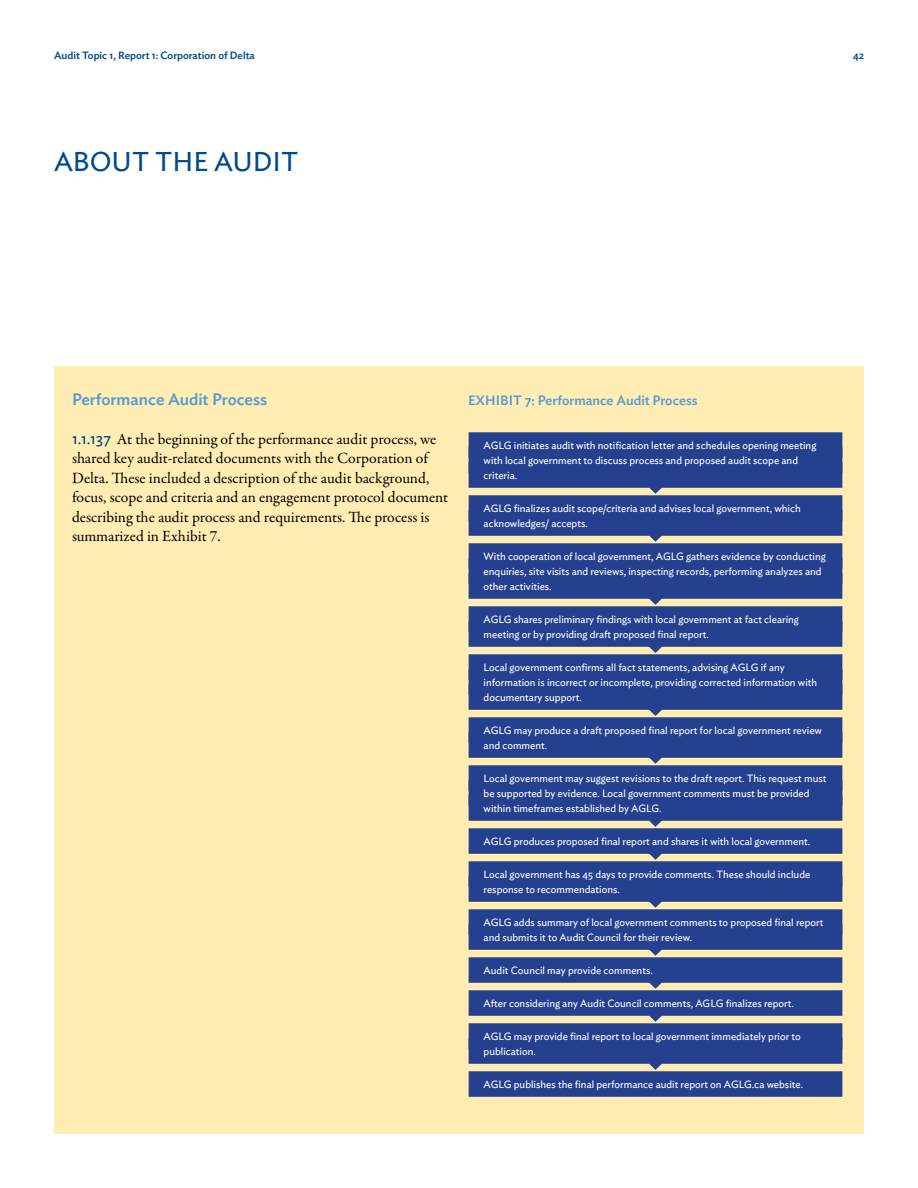
<style>
.page{position:relative;width:918px;height:1188px;background:#fff}
.page>*{position:absolute;margin:0;border:0;box-sizing:border-box;transform-origin:0 0}
.t1{font:27px "Ideal Sans";color:#004b8d}
.t2{font:500 16.5px "Ideal Sans";color:#549bd4}
.t3{font:15.75px/19.5px "Garamond Premr Pro";color:#000}
.t4{font:500 13.5px "Ideal Sans";color:#549bd4}
.t5{font:10.5px/15px "Ideal Sans";color:#fff}
.t6{font:500 10.5px "Ideal Sans";color:#004584}
.s1{font-family:"Ideal Sans";color:#004584}
</style>
<div class="page">
<div style="left:54px;top:366px;width:810px;height:768px;background:#ffedb3"></div>
<div style="left:469px;top:432px;width:373px;height:26px;background:#25408f"></div>
<div style="left:469px;top:447px;width:373px;height:26px;background:#25408f"></div>
<div style="left:469px;top:462px;width:373px;height:26px;background:#25408f"></div>
<div style="left:469px;top:495px;width:373px;height:26px;background:#25408f"></div>
<div style="left:469px;top:510px;width:373px;height:26px;background:#25408f"></div>
<div style="left:469px;top:543px;width:373px;height:26px;background:#25408f"></div>
<div style="left:469px;top:558px;width:373px;height:26px;background:#25408f"></div>
<div style="left:469px;top:573px;width:373px;height:26px;background:#25408f"></div>
<div style="left:469px;top:606px;width:373px;height:26px;background:#25408f"></div>
<div style="left:469px;top:621px;width:373px;height:26px;background:#25408f"></div>
<div style="left:469px;top:654px;width:373px;height:26px;background:#25408f"></div>
<div style="left:469px;top:669px;width:373px;height:26px;background:#25408f"></div>
<div style="left:469px;top:684px;width:373px;height:26px;background:#25408f"></div>
<div style="left:469px;top:717px;width:373px;height:26px;background:#25408f"></div>
<div style="left:469px;top:732px;width:373px;height:26px;background:#25408f"></div>
<div style="left:469px;top:765px;width:373px;height:26px;background:#25408f"></div>
<div style="left:469px;top:780px;width:373px;height:26px;background:#25408f"></div>
<div style="left:469px;top:795px;width:373px;height:26px;background:#25408f"></div>
<div style="left:469px;top:828px;width:373px;height:26px;background:#25408f"></div>
<div style="left:469px;top:861px;width:373px;height:26px;background:#25408f"></div>
<div style="left:469px;top:876px;width:373px;height:26px;background:#25408f"></div>
<div style="left:469px;top:909px;width:373px;height:26px;background:#25408f"></div>
<div style="left:469px;top:924px;width:373px;height:26px;background:#25408f"></div>
<div style="left:469px;top:957px;width:373px;height:26px;background:#25408f"></div>
<div style="left:469px;top:990px;width:373px;height:26px;background:#25408f"></div>
<div style="left:469px;top:1023px;width:373px;height:26px;background:#25408f"></div>
<div style="left:469px;top:1038px;width:373px;height:26px;background:#25408f"></div>
<div style="left:469px;top:1071px;width:373px;height:26px;background:#25408f"></div>
<svg style="left:646px;top:487px;width:19px;height:7px"></svg>
<svg style="left:646px;top:535px;width:19px;height:7px"></svg>
<svg style="left:646px;top:598px;width:19px;height:7px"></svg>
<svg style="left:646px;top:646px;width:19px;height:7px"></svg>
<svg style="left:646px;top:709px;width:19px;height:7px"></svg>
<svg style="left:646px;top:757px;width:19px;height:7px"></svg>
<svg style="left:646px;top:820px;width:19px;height:7px"></svg>
<svg style="left:646px;top:853px;width:19px;height:7px"></svg>
<svg style="left:646px;top:901px;width:19px;height:7px"></svg>
<svg style="left:646px;top:949px;width:19px;height:7px"></svg>
<svg style="left:646px;top:982px;width:19px;height:7px"></svg>
<svg style="left:646px;top:1015px;width:19px;height:7px"></svg>
<svg style="left:646px;top:1063px;width:19px;height:7px"></svg>
<p class="t6" style="left:54px;top:47px;width:202px">Audit Topic 1, Report 1: Corporation of Delta</p>
<p class="t6" style="left:853px;top:47px;width:12px">42</p>
<h1 class="t1" style="left:54px;top:141px;width:56px">ABOUT</h1>
<h1 class="t1" style="left:155px;top:141px;width:19px">THE</h1>
<h1 class="t1" style="left:214px;top:141px;width:71px">AU DIT</h1>
<h2 class="t2" style="left:72px;top:387px;width:197px">Performance Audit Process</h2>
<p class="t3" style="left:72px;top:430px;width:378px"><span class="s1">1.1.137</span> At the beginning of the performance audit process, we shared key audit-related documents with the Corporation of Delta. These included a description of the audit background, focus, scope and criteria and an engagement protocol document describing the audit process and requirements. The process is summarized in Exhibit 7.</p>
<p class="t4" style="left:468px;top:390px;width:231px">EXHIBIT 7: Performance Audit Process</p>
<p class="t5" style="left:484px;top:437px;width:15px">AGLG</p>
<p class="t5" style="left:484px;top:437px;width:334px;text-indent:30px">initiates audit with notification letter and schedules opening meeting with local government to discuss process and proposed audit scope and criteria.</p>
<p class="t5" style="left:484px;top:500px;width:15px">AGLG</p>
<p class="t5" style="left:484px;top:500px;width:319px;text-indent:30px">finalizes audit scope/criteria and advises local government, which acknowledges/ accepts.</p>
<p class="t5" style="left:484px;top:548px;width:187px">With cooperation of local government, AGLG</p>
<p class="t5" style="left:484px;top:548px;width:344px;text-indent:203px">gathers evidence by conducting enquiries, site visits and reviews, inspecting records, performing analyzes and other activities.</p>
<p class="t5" style="left:484px;top:611px;width:15px">AGLG</p>
<p class="t5" style="left:484px;top:611px;width:317px;text-indent:30px">shares preliminary findings with local government at fact clearing meeting or by providing draft proposed final report.</p>
<p class="t5" style="left:484px;top:659px;width:262px">Local government confirms all fact statements, advising AGLG</p>
<p class="t5" style="left:484px;top:659px;width:335px;text-indent:277px">if any information is incorrect or incomplete, providing corrected information with documentary support.</p>
<p class="t5" style="left:484px;top:722px;width:15px">AGLG</p>
<p class="t5" style="left:484px;top:722px;width:340px;text-indent:30px">may produce a draft proposed final report for local government review and comment.</p>
<p class="t5" style="left:484px;top:770px;width:344px">Local government may suggest revisions to the draft report. This request must be supported by evidence. Local government comments must be provided within timeframes established by AGLG</p>
<p class="t5" style="left:659px;top:800px;width:4px">.</p>
<p class="t5" style="left:484px;top:833px;width:15px">AGLG</p>
<p class="t5" style="left:514px;top:833px;width:298px">produces proposed final report and shares it with local government.</p>
<p class="t5" style="left:484px;top:866px;width:328px">Local government has 45 days to provide comments. These should include response to recommendations.</p>
<p class="t5" style="left:484px;top:914px;width:15px">AGLG</p>
<p class="t5" style="left:484px;top:914px;width:341px;text-indent:30px">adds summary of local government comments to proposed final report and submits it to Audit Council for their review.</p>
<p class="t5" style="left:484px;top:962px;width:171px">Audit Council may provide comments.</p>
<p class="t5" style="left:484px;top:995px;width:227px">After considering any Audit Council comments, AGLG</p>
<p class="t5" style="left:726px;top:995px;width:70px">finalizes report.</p>
<p class="t5" style="left:484px;top:1028px;width:15px">AGLG</p>
<p class="t5" style="left:484px;top:1028px;width:319px;text-indent:30px">may provide final report to local government immediately prior to publication.</p>
<p class="t5" style="left:484px;top:1076px;width:15px">AGLG</p>
<p class="t5" style="left:514px;top:1076px;width:225px">publishes the final performance audit report on AGLG</p>
<p class="t5" style="left:752px;top:1076px;width:53px">.ca website.</p>
</div>
